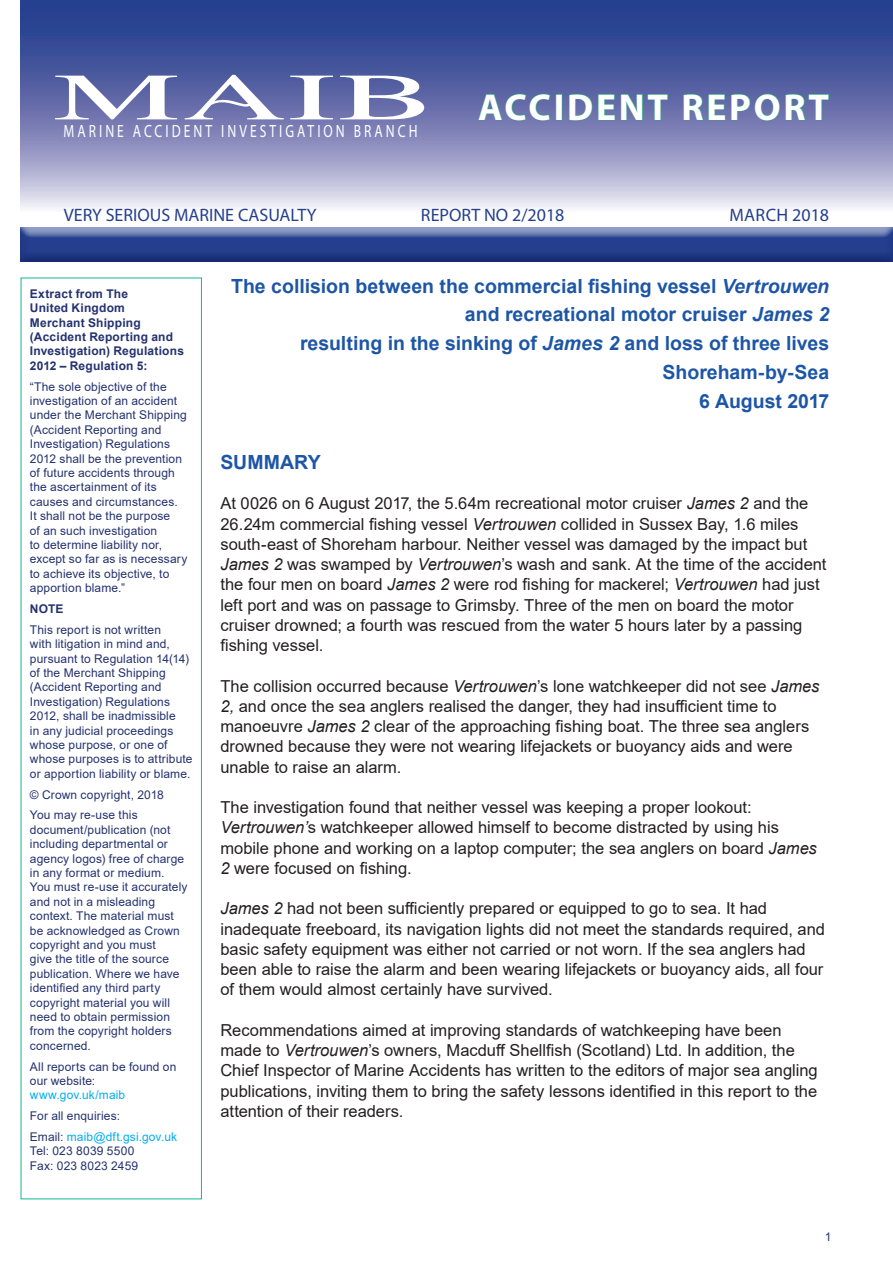
<style>
.page{position:relative;width:893px;height:1263px;background:#fff}
.page>*{position:absolute;margin:0;border:0;box-sizing:border-box;transform-origin:0 0}
.t1{font:700 37.5px "Myriad Pro";letter-spacing:.075em;color:#fff}
._1_0_Header{font:700 19.5px "Arial";color:#1e56a6}
._2_0_Main_header{font:700 19.5px "Arial";color:#1e56a6}
.t2{font:18px "Myriad Pro";color:#253f8e}
.t3{font:17.7px "Times";letter-spacing:.225em;color:#fff;scale:.76 1}
._3_0_Main_Body_Text{font:16.5px/20.2px "Arial";color:#231f20}
.t4{font:12px/14.4px "Arial";letter-spacing:.01em;color:#24326f}
.t5{font:700 12px/14.4px "Arial";letter-spacing:.015em;color:#24326f}
.t6{font:12px "Arial";letter-spacing:.01em;color:#00aeef}
.s1{color:#00aeef}
.s2{font-style:italic}
</style>
<div class="page">
<svg style="left:21px;top:0;width:872px;height:208px;background:#717cb2"></svg>
<svg style="left:55px;top:76px;width:122px;height:43px"></svg>
<svg style="left:185px;top:75px;width:99px;height:44px"></svg>
<svg style="left:290px;top:76px;width:43px;height:43px"></svg>
<svg style="left:340px;top:76px;width:84px;height:43px"></svg>
<div style="left:10px;top:225px;width:883px;height:13px;background:#fff;opacity:.5"></div>
<div style="left:10px;top:231px;width:883px;height:31px;background:#253f8e;opacity:.5"></div>
<div style="left:21px;top:278px;width:181px;height:921px;border:1px solid #12b895"></div>
<svg style="left:478px;top:92px;width:73px;height:29px;background:#5d75a2"></svg>
<div style="left:556px;top:94px;width:6px;height:26px;border:1px solid #28a47b"></div>
<svg style="left:569px;top:94px;width:46px;height:27px"></svg>
<svg style="left:621px;top:93px;width:47px;height:28px"></svg>
<svg style="left:683px;top:93px;width:146px;height:28px;background:#5c76a2"></svg>
<p class="t3" style="left:64px;top:120px;width:467px">MARINE ACCIDENT INVESTIGATION BRANCH</p>
<h1 class="t1" style="left:478px;top:83px;width:353px">ACCIDENT REPORT</h1>
<p class="t2" style="left:64px;top:204px;width:254px">VERY SERIOUS MARINE CASUALTY</p>
<p class="t2" style="left:421px;top:204px;width:145px">REPORT NO 2/2018</p>
<p class="t2" style="left:730px;top:204px;width:101px">MARCH 2018</p>
<p class="t5" style="left:30px;top:286px;width:156px">Extract from The<br>United Kingdom<br>Merchant Shipping (Accident Reporting and<br>Investigation) Regulations<br>2012 – Regulation 5:</p>
<p class="t4" style="left:30px;top:379px;width:159px">“The sole objective of the investigation of an accident under the Merchant Shipping (Accident Reporting and<br>Investigation) Regulations<br>2012 shall be the prevention of future accidents through the ascertainment of its causes and circumstances.<br>It shall not be the purpose<br>of an such investigation<br>to determine liability nor, except so far as is necessary to achieve its objective, to apportion blame.”</p>
<p class="t5" style="left:30px;top:602px;width:35px">NOTE</p>
<p class="t4" style="left:30px;top:622px;width:164px">This report is not written<br>with litigation in mind and, pursuant to Regulation 14(14) of the Merchant Shipping (Accident Reporting and<br>Investigation) Regulations<br>2012, shall be inadmissible<br>in any judicial proceedings whose purpose, or one of whose purposes is to attribute or apportion liability or blame.</p>
<p class="t4" style="left:30px;top:784px;width:135px;line-height:20.9px">© Crown copyright, 2018<br>You may re-use this</p>
<p class="t4" style="left:30px;top:822px;width:159px">document/publication (not including departmental or agency logos) free of charge in any format or medium.<br>You must re-use it accurately and not in a misleading context. The material must be acknowledged as Crown copyright and you must<br>give the title of the source publication. Where we have identified any third party copyright material you will need to obtain permission from the copyright holders concerned.</p>
<p class="t4" style="left:30px;top:1059px;width:148px">All reports can be found on our website:</p>
<p class="t6" style="left:30px;top:1087px;width:97px">www.gov.uk/maib</p>
<p class="t4" style="left:30px;top:1105px;width:149px;line-height:20.9px">For all enquiries:<br>Email: <span class="s1">maib@dft.gsi.gov.uk</span></p>
<p class="t4" style="left:30px;top:1144px;width:110px">Tel: 023 8039 5500<br>Fax: 023 8023 2459</p>
<p class="_1_0_Header" style="left:231px;top:272px;width:599px">The collision between the commercial fishing vessel <span class="s2">Vertrouwen</span></p>
<p class="_1_0_Header" style="left:465px;top:301px;width:366px">and recreational motor cruiser <span class="s2">James 2</span></p>
<p class="_1_0_Header" style="left:300px;top:329px;width:531px">resulting in the sinking of <span class="s2">James 2</span> and loss of three lives</p>
<p class="_1_0_Header" style="left:663px;top:358px;width:168px">Shoreham-by-Sea</p>
<p class="_1_0_Header" style="left:699px;top:387px;width:132px">6 August 2017</p>
<p class="_2_0_Main_header" style="left:220px;top:448px;width:102px">SUMMARY</p>
<p class="_3_0_Main_Body_Text" style="left:220px;top:493px;width:607px">At 0026 on 6 August 2017, the 5.64m recreational motor cruiser <span class="s2">James 2</span> and the 26.24m commercial fishing vessel <span class="s2">Vertrouwen</span> collided in Sussex Bay, 1.6 miles south-east of Shoreham harbour. Neither vessel was damaged by the impact but <span class="s2">James 2</span> was swamped by <span class="s2">Vertrouwen</span>’s wash and sank. At the time of the accident the four men on board <span class="s2">James 2</span> were rod fishing for mackerel; <span class="s2">Vertrouwen</span> had just left port and was on passage to Grimsby. Three of the men on board the motor cruiser drowned; a fourth was rescued from the water 5 hours later by a passing fishing vessel.</p>
<p class="_3_0_Main_Body_Text" style="left:220px;top:675px;width:600px">The collision occurred because <span class="s2">Vertrouwen</span>’s lone watchkeeper did not see <span class="s2">James 2,</span> and once the sea anglers realised the danger, they had insufficient time to manoeuvre <span class="s2">James 2</span> clear of the approaching fishing boat. The three sea anglers drowned because they were not wearing lifejackets or buoyancy aids and were unable to raise an alarm.</p>
<p class="_3_0_Main_Body_Text" style="left:220px;top:797px;width:598px">The investigation found that neither vessel was keeping a proper lookout:<br><span class="s2">Vertrouwen’</span>s watchkeeper allowed himself to become distracted by using his mobile phone and working on a laptop computer; the sea anglers on board <span class="s2">James 2</span> were focused on fishing.</p>
<p class="_3_0_Main_Body_Text" style="left:220px;top:898px;width:606px"><span class="s2">James 2</span> had not been sufficiently prepared or equipped to go to sea. It had inadequate freeboard, its navigation lights did not meet the standards required, and basic safety equipment was either not carried or not worn. If the sea anglers had been able to raise the alarm and been wearing lifejackets or buoyancy aids, all four of them would almost certainly have survived.</p>
<p class="_3_0_Main_Body_Text" style="left:220px;top:1020px;width:599px">Recommendations aimed at improving standards of watchkeeping have been made to <span class="s2">Vertrouwen</span>’s owners, Macduff Shellfish (Scotland) Ltd. In addition, the Chief Inspector of Marine Accidents has written to the editors of major sea angling publications, inviting them to bring the safety lessons identified in this report to the attention of their readers.</p>
<p class="t4" style="left:825px;top:1229px;width:8px">1</p>
</div>
